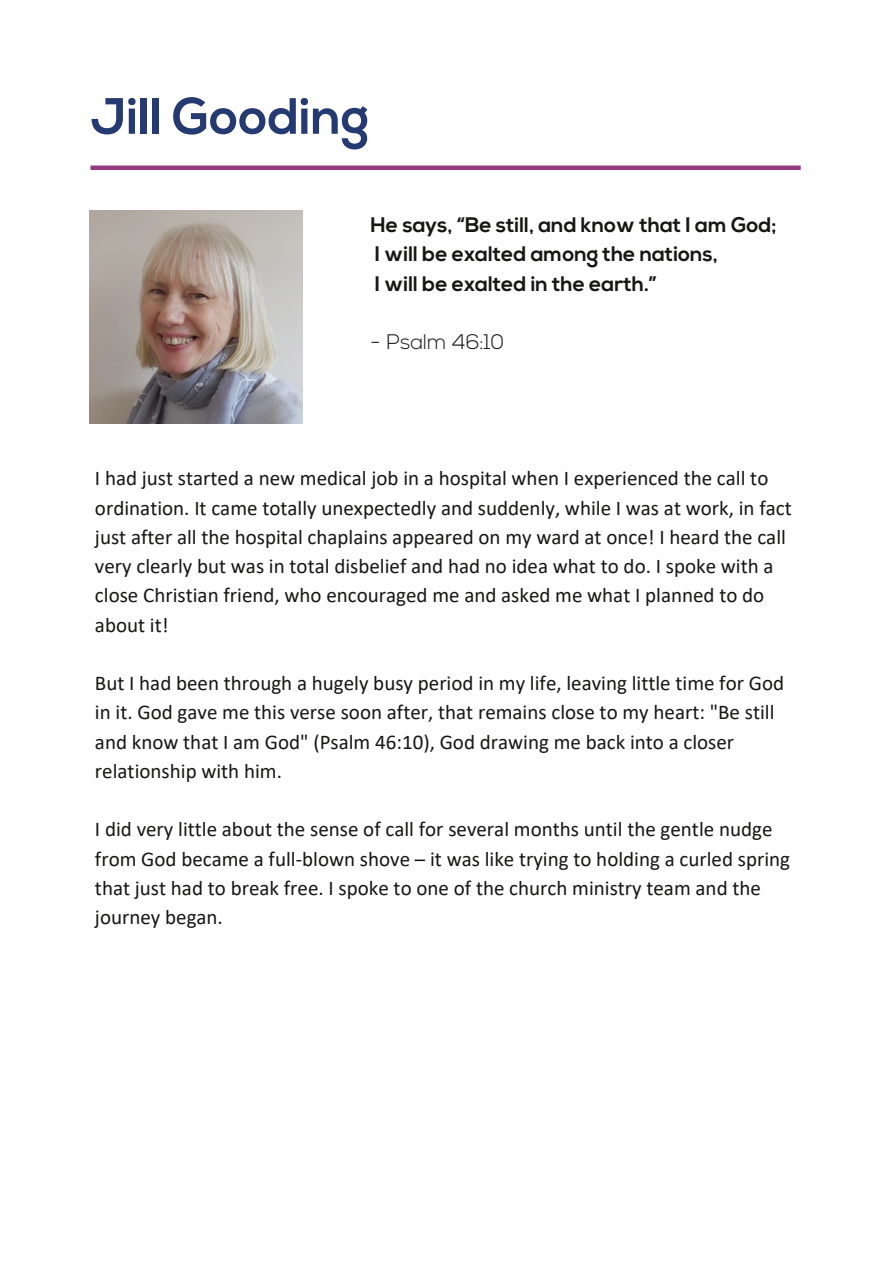
<style>
.page{position:relative;width:893px;height:1264px;background:#fff}
.page>*{position:absolute;margin:0;border:0;box-sizing:border-box;transform-origin:0 0}
.t1{font:700 50.85px "Nexa";color:#263a72}
.t2{font:21px/29.2px "Calibri";color:#161615}
.t3{font:700 21px/29.2px "Nexa";color:#161615}
.t4{font:300 21px "Nexa";color:#161615}
</style>
<div class="page">
<img style="left:89px;top:210px;width:213px;height:213px">
<div style="left:90px;top:165px;width:710px;height:5px;background:#943a80"></div>
<h1 class="t1" style="left:90px;top:96px;width:280px">Jill Gooding</h1>
<p class="t3" style="left:370px;top:212px;width:408px">He says, “Be still, and know that I am God;<br>I will be exalted among the nations,<br>I will be exalted in the earth.”</p>
<p class="t4" style="left:370px;top:333px;width:135px">- Psalm 46:10</p>
<p class="t2" style="left:95px;top:465px;width:698px">I had just started a new medical job in a hospital when I experienced the call to ordination. It came totally unexpectedly and suddenly, while I was at work, in fact just after all the hospital chaplains appeared on my ward at once! I heard the call very clearly but was in total disbelief and had no idea what to do. I spoke with a close Christian friend, who encouraged me and asked me what I planned to do about it!</p>
<p class="t2" style="left:95px;top:670px;width:690px">But I had been through a hugely busy period in my life, leaving little time for God in it. God gave me this verse soon after, that remains close to my heart: "Be still and know that I am God" (Psalm 46:10), God drawing me back into a closer relationship with him.</p>
<p class="t2" style="left:95px;top:816px;width:696px">I did very little about the sense of call for several months until the gentle nudge from God became a full-blown shove – it was like trying to holding a curled spring that just had to break free. I spoke to one of the church ministry team and the journey began.</p>
</div>
